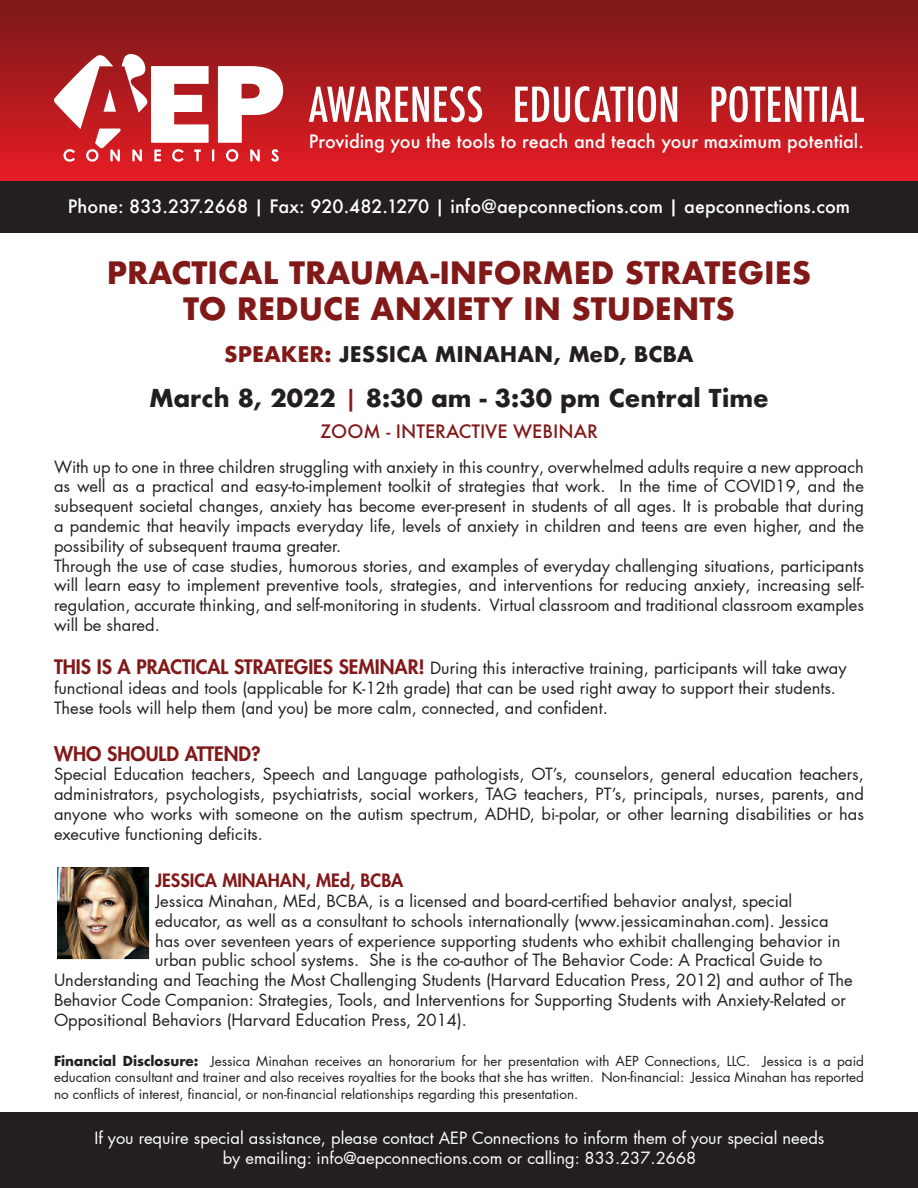
<style>
.page{position:relative;width:918px;height:1188px;background:#fff}
.page>*{position:absolute;margin:0;border:0;box-sizing:border-box;transform-origin:0 0}
.t1{font:700 30px "Futura";color:#821919}
.t2{font:700 24px "Futura";color:#231f20}
.t3{font:700 21px "Futura";color:#231f20}
.t4{font:800 19.5px "Futura LT Pro";color:#821919}
.t5{font:500 18px "Futura";color:#fff}
.t6{font:500 18px "Futura";color:#821919}
.t7{font:800 18px "Futura LT Pro";color:#821919}
.t8{font:16.5px/19.8px "Futura LT Pro";color:#231f20;text-align:justify}
.t9{font:16.5px "Futura LT Pro";color:#fff}
.t10{font:13.5px/16.5px "Futura LT Pro";color:#231f20;text-align:justify}
.s1{color:#821919}
.s2{font-weight:500;color:#821919}
.s3{font-weight:800;font-size:19.5px;color:#821919}
.s4{font-weight:700}
</style>
<div class="page">
<div style="left:0;top:0;width:918px;height:187px;background:linear-gradient(to bottom,#791918,#ea1c24)"></div>
<svg style="left:54px;top:54px;width:229px;height:108px"></svg>
<div style="left:0;top:181px;width:918px;height:52px;background:#231f20"></div>
<div style="left:0;top:1112px;width:918px;height:76px;background:#231f20"></div>
<svg style="left:309px;top:86px;width:555px;height:36px"></svg>
<img style="left:58px;top:868px;width:90px;height:90px">
<div style="left:51px;top:861px;width:104px;height:104px;border:6px solid #fff"></div>
<p class="t5" style="left:309px;top:129px;width:557px">Providing you the tools to reach and teach your maximum potential.</p>
<p class="t5" style="left:68px;top:194px;width:784px">Phone: 833.237.2668 | Fax: 920.482.1270 | info@aepconnections.com | aepconnections.com</p>
<p class="t1" style="left:107px;top:251px;width:706px">PRACTICAL TRAUMA-INFORMED STRATEGIES</p>
<p class="t1" style="left:183px;top:287px;width:553px">TO REDUCE ANXIETY IN STUDENTS</p>
<p class="t3" style="left:224px;top:339px;width:471px"><span class="s1">SPEAKER:</span> JESSICA MINAHAN, MeD, BCBA</p>
<p class="t2" style="left:149px;top:380px;width:621px">March 8, 2022 <span class="s2">|</span> 8:30 am - 3:30 pm Central Time</p>
<p class="t6" style="left:320px;top:419px;width:279px">ZOOM - INTERACTIVE WEBINAR</p>
<p class="t8" style="left:54px;top:457px;width:811px">With up to one in three children struggling with anxiety in this country, overwhelmed adults require a new approach as well as a practical and easy-to-implement toolkit of strategies that work. In the time of COVID19, and the subsequent societal changes, anxiety has become ever-present in students of all ages. It is probable that during a pandemic that heavily impacts everyday life, levels of anxiety in children and teens are even higher, and the possibility of subsequent trauma greater.</p>
<p class="t8" style="left:54px;top:556px;width:812px">Through the use of case studies, humorous stories, and examples of everyday challenging situations, participants will learn easy to implement preventive tools, strategies, and interventions for reducing anxiety, increasing self&shy;regulation, accurate thinking, and self-monitoring in students. Virtual classroom and traditional classroom examples will be shared.</p>
<p class="t8" style="left:54px;top:658px;width:794px;text-align:left"><span class="s3">THIS IS A PRACTICAL STRATEGIES SEMINAR!</span> During this interactive training, participants will take away functional ideas and tools (applicable for K-12th grade) that can be used right away to support their students.<br>These tools will help them (and you) be more calm, connected, and confident.</p>
<p class="t4" style="left:54px;top:739px;width:208px">WHO SHOULD ATTEND?</p>
<p class="t8" style="left:54px;top:764px;width:812px">Special Education teachers, Speech and Language pathologists, OT’s, counselors, general education teachers, administrators, psychologists, psychiatrists, social workers, TAG teachers, PT’s, principals, nurses, parents, and anyone who works with someone on the autism spectrum, ADHD, bi-polar, or other learning disabilities or has executive functioning deficits.</p>
<p class="t7" style="left:155px;top:867px;width:250px">JESSICA MINAHAN, MEd, BCBA</p>
<p class="t8" style="left:155px;top:891px;width:639px">Jessica Minahan, MEd, BCBA, is a licensed and board-certified behavior analyst, special</p>
<p class="t8" style="left:155px;top:911px;width:675px">educator, as well as a consultant to schools internationally (www.jessicaminahan.com). Jessica</p>
<p class="t8" style="left:155px;top:930px;width:687px">has over seventeen years of experience supporting students who exhibit challenging behavior in</p>
<p class="t8" style="left:155px;top:950px;width:669px">urban public school systems. She is the co-author of The Behavior Code: A Practical Guide to</p>
<p class="t8" style="left:54px;top:970px;width:800px">Understanding and Teaching the Most Challenging Students (Harvard Education Press, 2012) and author of The</p>
<p class="t8" style="left:54px;top:990px;width:794px">Behavior Code Companion: Strategies, Tools, and Interventions for Supporting Students with Anxiety-Related or</p>
<p class="t8" style="left:54px;top:1010px;width:414px">Oppositional Behaviors (Harvard Education Press, 2014).</p>
<p class="t10" style="left:54px;top:1053px;width:812px"><span class="s4">Financial Disclosure:</span> Jessica Minahan receives an honorarium for her presentation with AEP Connections, LLC. Jessica is a paid education consultant and trainer and also receives royalties for the books that she has written. Non-financial: Jessica Minahan has reported no conflicts of interest, financial, or non-financial relationships regarding this presentation.</p>
<p class="t9" style="left:95px;top:1127px;width:731px">If you require special assistance, please contact AEP Connections to inform them of your special needs</p>
<p class="t9" style="left:223px;top:1147px;width:475px">by emailing: info@aepconnections.com or calling: 833.237.2668</p>
</div>
